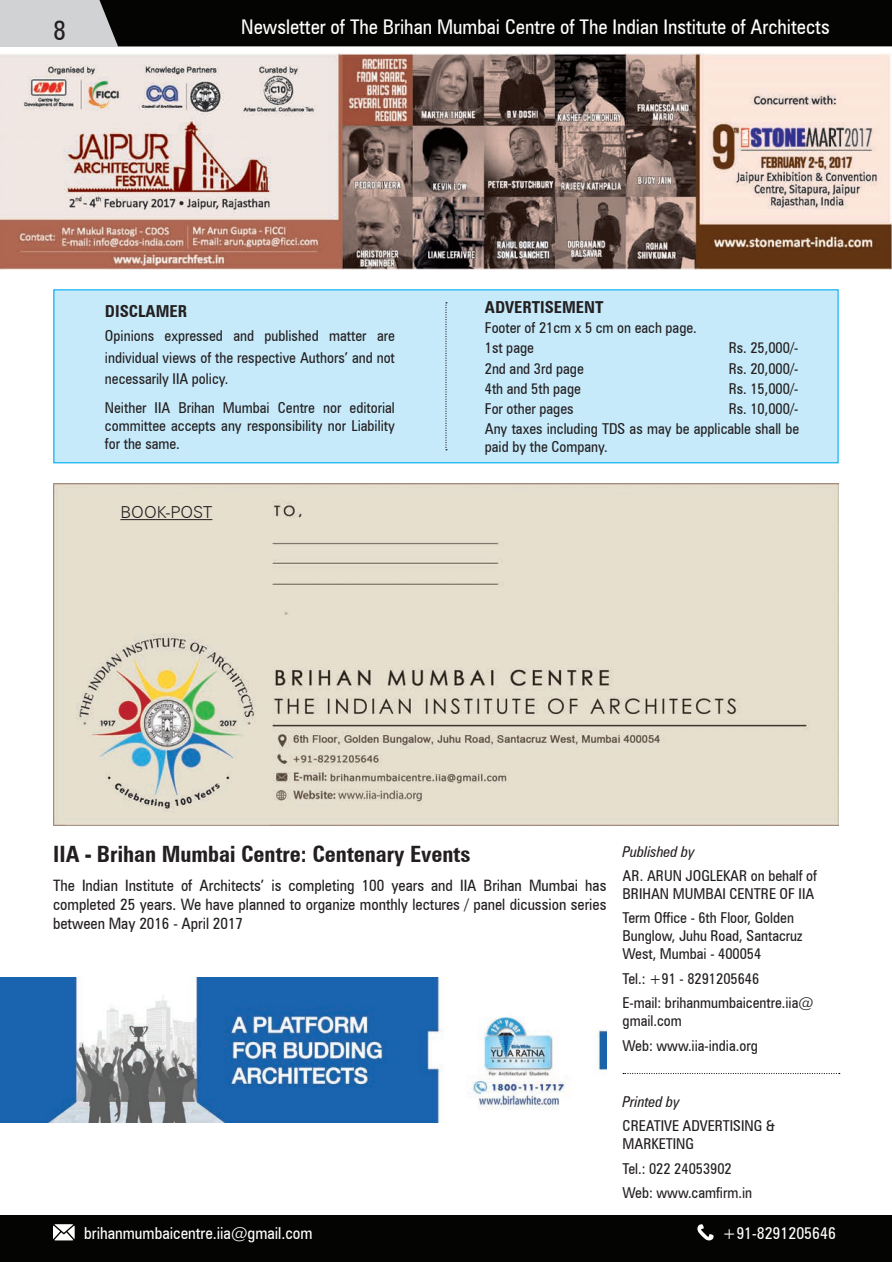
<style>
.page{position:relative;width:892px;height:1262px;background:#fff}
.page>*{position:absolute;margin:0;border:0;box-sizing:border-box;transform-origin:0 0}
.t1{font:condensed 27px "Zurich BT";color:#231f20}
.t2{font:700 condensed 22.5px "Zurich BT";color:#231f20}
.t3{font:condensed 20.25px "Zurich BT";color:#fff}
.t4{font:condensed 16.5px "Zurich BT";color:#fff}
.t5{font:700 condensed 16.5px "Zurich BT";color:#231f20}
.t6{font:300 16.5px "Zurich BT";color:#231f20}
.t7{font:condensed 15.75px/18.9px "Zurich BT";color:#231f20;text-align:justify}
.t8{font:condensed 15px/18px "Zurich BT";color:#231f20}
.t9{font:italic condensed 15px "Zurich BT";color:#231f20}
</style>
<div class="page">
<div style="left:0;top:0;width:199px;height:46px;background:#d1d2d4"></div>
<div style="left:0;top:1215px;width:891px;height:46px;background:#040503"></div>
<svg style="left:697px;top:1224px;width:16px;height:16px"></svg>
<svg style="left:53px;top:1224px;width:22px;height:16px"></svg>
<img style="left:53px;top:483px;width:785px;height:342px">
<hr style="left:120px;top:519px;width:92px;height:1px;background:#231f20">
<div style="left:54px;top:290px;width:783px;height:172px;background:#c6eafa"></div>
<div style="left:53px;top:289px;width:785px;height:174px;border:1px solid #00aeef"></div>
<svg style="left:445px;top:302px;width:2px;height:148px"></svg>
<img style="left:0;top:977px;width:606px;height:145px">
<img style="left:0;top:53px;width:891px;height:216px">
<div style="left:99px;top:0;width:793px;height:46px;background:#040503"></div>
<h1 class="t1" style="left:53px;top:13px;width:14px">8</h1>
<h3 class="t3" style="left:241px;top:15px;width:589px">Newsletter of The Brihan Mumbai Centre of The Indian Institute of Architects</h3>
<p class="t5" style="left:105px;top:300px;width:83px">DISCLAMER</p>
<p class="t8" style="left:105px;top:324px;width:291px;line-height:21.8px;text-align:justify">Opinions expressed and published matter are individual views of the respective Authors’ and not necessarily IIA policy.</p>
<p class="t8" style="left:105px;top:398px;width:291px;text-align:justify">Neither IIA Brihan Mumbai Centre nor editorial committee accepts any responsibility nor Liability for the same.</p>
<p class="t6" style="left:120px;top:502px;width:93px">BOOK-POST</p>
<p class="t5" style="left:484px;top:297px;width:120px">ADVERTISEMENT</p>
<p class="t8" style="left:484px;top:318px;width:213px;line-height:20.1px">Footer of 21cm x 5 cm on each page.<br>1st page</p>
<p class="t8" style="left:728px;top:339px;width:71px">Rs. 25,000/-</p>
<p class="t8" style="left:484px;top:359px;width:100px">2nd and 3rd page</p>
<p class="t8" style="left:728px;top:359px;width:71px">Rs. 20,000/-</p>
<p class="t8" style="left:484px;top:379px;width:97px">4th and 5th page</p>
<p class="t8" style="left:728px;top:379px;width:71px">Rs. 15,000/-</p>
<p class="t8" style="left:484px;top:399px;width:90px">For other pages</p>
<p class="t8" style="left:484px;top:398px;width:316px;line-height:20.1px;text-align:right">Rs. 10,000/-<br>Any taxes including TDS as may be applicable shall be</p>
<p class="t8" style="left:484px;top:437px;width:124px">paid by the Company.</p>
<h2 class="t2" style="left:53px;top:840px;width:418px">IIA - Brihan Mumbai Centre: Centenary Events</h2>
<p class="t7" style="left:53px;top:875px;width:554px">The Indian Institute of Architects’ is completing 100 years and IIA Brihan Mumbai has completed 25 years. We have planned to organize monthly lectures / panel dicussion series between May 2016 - April 2017</p>
<p class="t9" style="left:622px;top:842px;width:74px">Published by</p>
<p class="t8" style="left:622px;top:866px;width:196px">AR. ARUN JOGLEKAR on behalf of<br>BRIHAN MUMBAI CENTRE OF IIA</p>
<p class="t8" style="left:622px;top:908px;width:181px">Term Office - 6th Floor, Golden<br>Bunglow, Juhu Road, Santacruz<br>West, Mumbai - 400054</p>
<p class="t8" style="left:622px;top:966px;width:192px;line-height:24.3px">Tel.: +91 - 8291205646<br>E-mail: brihanmumbaicentre.iia@</p>
<p class="t8" style="left:622px;top:1008px;width:137px;line-height:24.3px">gmail.com<br>Web: www.iia-india.org</p>
<p class="t9" style="left:622px;top:1092px;width:59px">Printed by</p>
<p class="t8" style="left:622px;top:1116px;width:154px">CREATIVE ADVERTISING &amp;<br>MARKETING</p>
<p class="t8" style="left:622px;top:1155px;width:131px;line-height:24.3px">Tel.: 022 24053902<br>Web: www.camfirm.in</p>
<p class="t4" style="left:84px;top:1222px;width:230px">brihanmumbaicentre.iia@gmail.com</p>
<p class="t4" style="left:722px;top:1222px;width:115px">+91-8291205646</p>
</div>
